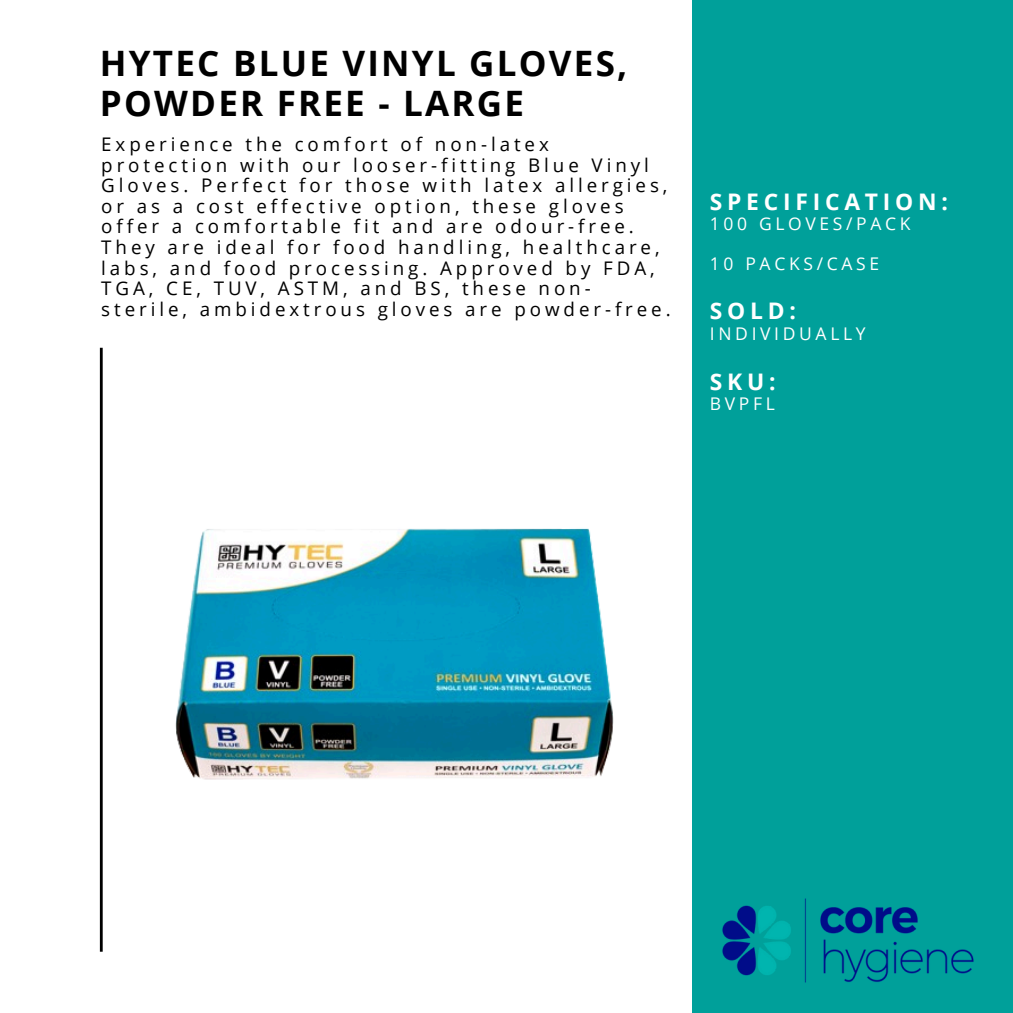
<style>
.page{position:relative;width:1013px;height:1013px;background:#fff}
.page>*{position:absolute;margin:0;border:0;box-sizing:border-box;transform-origin:0 0}
.t1{font:700 35px/39.4px "Open Sans";letter-spacing:.065em;color:#000}
.t2{font:700 22.75px "Open Sans";letter-spacing:.21em;color:#fff}
.t3{font:18.75px/20.6px "Open Sans";letter-spacing:.21em;color:#000}
.t4{font:17.5px "Open Sans";letter-spacing:.21em;color:#fff}
</style>
<div class="page">
<div style="left:0;top:0;width:1012px;height:1012px;background:#00a09a"></div>
<div style="left:0;top:0;width:691px;height:1012px;background:#fff"></div>
<hr style="left:100px;top:348px;width:3px;height:603px;background:#000">
<img style="left:722px;top:898px;width:252px;height:85px">
<img style="left:175px;top:528px;width:439px;height:252px">
<p class="t1" style="left:100px;top:43px;width:529px">HYTEC BLUE VINYL GLOVES,<br>POWDER FREE - LARGE</p>
<p class="t3" style="left:101px;top:133px;width:571px">Experience the comfort of non-latex protection with our looser-fitting Blue Vinyl Gloves. Perfect for those with latex allergies, or as a cost effective option, these gloves offer a comfortable fit and are odour-free.<br>They are ideal for food handling, healthcare, labs, and food processing. Approved by FDA, TGA, CE, TUV, ASTM, and BS, these non&shy;sterile, ambidextrous gloves are powder-free.</p>
<h2 class="t2" style="left:710px;top:185px;width:240px">SPECIFICATION:</h2>
<h2 class="t4" style="left:710px;top:212px;width:202px">100 GLOVES/PACK</h2>
<h3 class="t4" style="left:710px;top:251px;width:171px">10 PACKS/CASE</h3>
<h3 class="t2" style="left:710px;top:295px;width:88px">SOLD:</h3>
<h3 class="t4" style="left:710px;top:321px;width:157px">INDIVIDUALLY</h3>
<h3 class="t2" style="left:710px;top:365px;width:67px">SKU:</h3>
<h3 class="t4" style="left:710px;top:392px;width:67px">BVPFL</h3>
</div>
